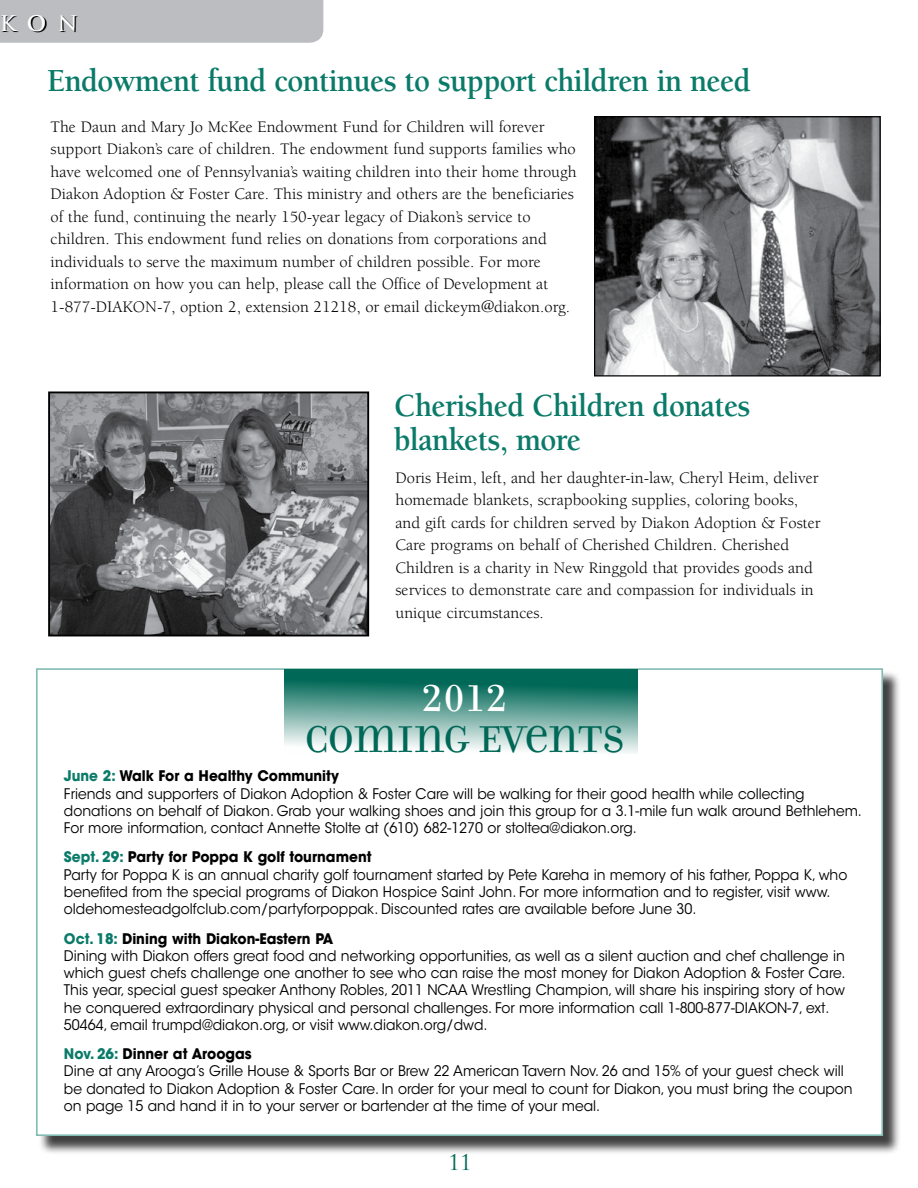
<style>
.page{position:relative;width:918px;height:1188px;background:#fff}
.page>*{position:absolute;margin:0;border:0;box-sizing:border-box;transform-origin:0 0}
.t1{font:40.05px "Filosofia Unicase";color:#006857}
.t2{font:40.05px "Filosofia Unicase";color:#fff}
.t3{font:700 33px/34.5px "Berkeley Std";letter-spacing:-.02em;color:#0a7a69;scale:.93 1}
.t4{font:700 21px "Trajan Pro";color:#000}
.t5{font:21px "Trajan Pro";color:#006857}
.t6{font:16.5px/22.5px "Berkeley Std";color:#000}
.t7{font:14.55px/17.2px "ITC Avant Garde Std";color:#000;scale:.95 1}
.s1{font-weight:700;color:#0a7a69}
.s2{font-weight:700}
</style>
<div class="page">
<div style="left:0;top:0;width:323px;height:43px;background:#bcbdc0"></div>
<div style="left:38px;top:670px;width:871px;height:491px;background:#000;opacity:.75"></div>
<div style="left:36px;top:668px;width:847px;height:468px;background:#fff;border:2px solid #84bcb4"></div>
<svg style="left:285px;top:669px;width:353px;height:84px;background:#6ba79d"></svg>
<img style="left:51px;top:395px;width:315px;height:238px">
<div style="left:48px;top:392px;width:321px;height:244px;border:2px solid #000"></div>
<img style="left:596px;top:118px;width:283px;height:257px">
<div style="left:594px;top:116px;width:287px;height:261px;border:1px solid #000"></div>
<h3 class="t4" style="left:1px;top:12px;width:80px">KON</h3>
<h2 class="t3" style="left:47px;top:64px;width:758px">Endowment fund continues to support children in need</h2>
<p class="t6" style="left:51px;top:116px;width:528px">The Daun and Mary Jo McKee Endowment Fund for Children will forever support Diakon’s care of children. The endowment fund supports families who have welcomed one of Pennsylvania’s waiting children into their home through Diakon Adoption &amp; Foster Care. This ministry and others are the beneficiaries of the fund, continuing the nearly 150-year legacy of Diakon’s service to children. This endowment fund relies on donations from corporations and individuals to serve the maximum number of children possible. For more information on how you can help, please call the Office of Development at 1-877-DIAKON-7, option 2, extension 21218, or email dickeym@diakon.org.</p>
<h2 class="t3" style="left:394px;top:389px;width:385px">Cherished Children donates blankets, more</h2>
<p class="t6" style="left:396px;top:467px;width:426px">Doris Heim, left, and her daughter-in-law, Cheryl Heim, deliver homemade blankets, scrapbooking supplies, coloring books, and gift cards for children served by Diakon Adoption &amp; Foster Care programs on behalf of Cherished Children. Cherished Children is a charity in New Ringgold that provides goods and services to demonstrate care and compassion for individuals in unique circumstances.</p>
<h1 class="t2" style="left:422px;top:674px;width:87px">2012</h1>
<h1 class="t1" style="left:305px;top:716px;width:321px">COMING EVENTS</h1>
<p class="t7" style="left:64px;top:768px;width:842px"><span class="s1">June 2:</span> <span class="s2">Walk For a Healthy Community<br></span>Friends and supporters of Diakon Adoption &amp; Foster Care will be walking for their good health while collecting donations on behalf of Diakon. Grab your walking shoes and join this group for a 3.1-mile fun walk around Bethlehem.<br>For more information, contact Annette Stolte at (610) 682-1270 or stoltea@diakon.org.</p>
<p class="t7" style="left:64px;top:849px;width:826px"><span class="s1">Sept. 29:</span> <span class="s2">Party for Poppa K golf tournament<br></span>Party for Poppa K is an annual charity golf tournament started by Pete Kareha in memory of his father, Poppa K, who benefited from the special programs of Diakon Hospice Saint John. For more information and to register, visit www. oldehomesteadgolfclub.com/partyforpoppak. Discounted rates are available before June 30.</p>
<p class="t7" style="left:64px;top:930px;width:824px"><span class="s1">Oct. 18:</span> <span class="s2">Dining with Diakon-Eastern PA<br></span>Dining with Diakon offers great food and networking opportunities, as well as a silent auction and chef challenge in which guest chefs challenge one another to see who can raise the most money for Diakon Adoption &amp; Foster Care.<br>This year, special guest speaker Anthony Robles, 2011 NCAA Wrestling Champion, will share his inspiring story of how he conquered extraordinary physical and personal challenges. For more information call 1-800-877-DIAKON-7, ext.<br>50464, email trumpd@diakon.org, or visit www.diakon.org/dwd.</p>
<p class="t7" style="left:64px;top:1045px;width:832px"><span class="s1">Nov. 26:</span> <span class="s2">Dinner at Aroogas<br></span>Dine at any Arooga’s Grille House &amp; Sports Bar or Brew 22 American Tavern Nov. 26 and 15% of your guest check will be donated to Diakon Adoption &amp; Foster Care. In order for your meal to count for Diakon, you must bring the coupon on page 15 and hand it in to your server or bartender at the time of your meal.</p>
<h3 class="t5" style="left:448px;top:1149px;width:25px">11</h3>
</div>
